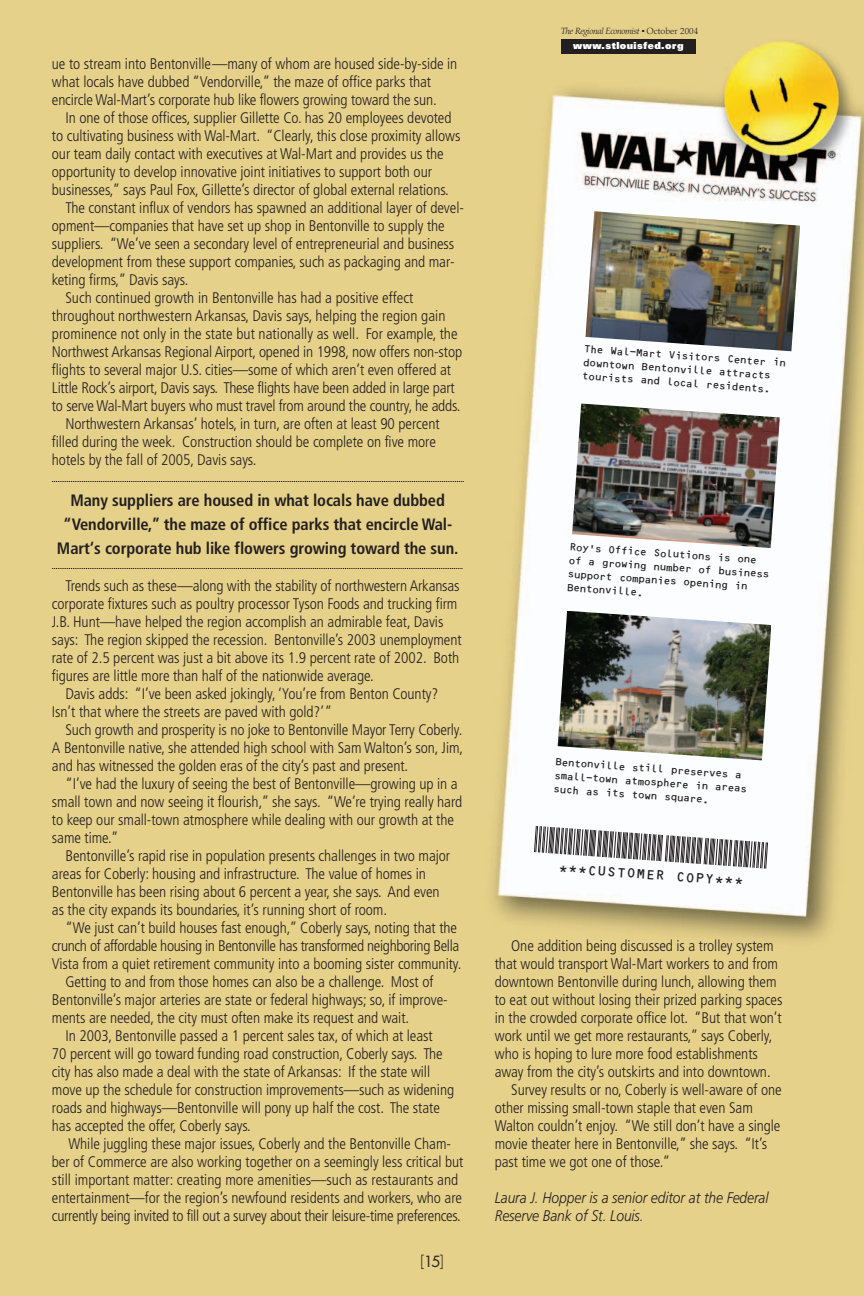
<style>
.page{position:relative;width:864px;height:1296px;background:#fff}
.page>*{position:absolute;margin:0;border:0;box-sizing:border-box;transform-origin:0 0}
.t1{font:700 condensed 16.5px/24px "Frutiger";letter-spacing:-.005em;color:#231f20;text-align:center}
.t2{font:300 condensed 15.3px/18px "Frutiger";letter-spacing:-.005em;color:#231f20}
.t3{font:300 condensed 15.3px "Frutiger";letter-spacing:-.025em;color:#231f20}
.t4{font:italic 300 15.3px/18px "Frutiger";letter-spacing:-.005em;color:#231f20;scale:.9 1}
.t5{font:300 15px "Futura";color:#231f20}
.t6{font:13.5px "OCRB";color:#231f20}
.t7{font:10.5px/13.5px "OCRB";color:#231f20}
.t8{font:900 9.75px "Univers";letter-spacing:.05em;color:#fff}
.t9{font:italic 300 9px "Palatino";letter-spacing:-.035em;color:#231f20}
.s1{font-weight:400}
.s2{font-style:normal}
</style>
<div class="page">
<img style="left:0;top:0;width:864px;height:1296px">
<div style="left:561px;top:39px;width:135px;height:15px;background:#231f20"></div>
<img style="left:558px;top:611px;width:213px;height:149px">
<img style="left:572px;top:404px;width:208px;height:144px">
<img style="left:586px;top:211px;width:214px;height:140px">
<svg style="left:52px;top:481px;width:412px;height:1px"></svg>
<svg style="left:52px;top:568px;width:411px;height:1px"></svg>
<svg style="left:534px;top:825px;width:234px;height:44px"></svg>
<p class="t2" style="left:52px;top:56px;width:407px">ue to stream into Bentonville—many of whom are housed side-by-side in what locals have dubbed “Vendorville,” the maze of office parks that encircle Wal-Mart’s corporate hub like flowers growing toward the sun.</p>
<p class="t2" style="left:65px;top:110px;width:388px">In one of those offices, supplier Gillette Co. has 20 employees devoted</p>
<p class="t2" style="left:52px;top:128px;width:410px">to cultivating business with Wal-Mart. “Clearly, this close proximity allows</p>
<p class="t2" style="left:52px;top:146px;width:393px">our team daily contact with executives at Wal-Mart and provides us the</p>
<p class="t2" style="left:52px;top:164px;width:382px">opportunity to develop innovative joint initiatives to support both our</p>
<p class="t2" style="left:52px;top:182px;width:398px">businesses,” says Paul Fox, Gillette’s director of global external relations.</p>
<p class="t2" style="left:65px;top:200px;width:400px">The constant influx of vendors has spawned an additional layer of devel-</p>
<p class="t2" style="left:52px;top:218px;width:394px">opment—companies that have set up shop in Bentonville to supply the</p>
<p class="t2" style="left:52px;top:236px;width:404px">suppliers. “We’ve seen a secondary level of entrepreneurial and business</p>
<p class="t2" style="left:52px;top:254px;width:404px">development from these support companies, such as packaging and mar-</p>
<p class="t2" style="left:52px;top:272px;width:138px">keting firms,” Davis says.</p>
<p class="t2" style="left:65px;top:290px;width:349px">Such continued growth in Bentonville has had a positive effect</p>
<p class="t2" style="left:52px;top:308px;width:395px">throughout northwestern Arkansas, Davis says, helping the region gain</p>
<p class="t2" style="left:52px;top:326px;width:407px">prominence not only in the state but nationally as well. For example, the</p>
<p class="t2" style="left:52px;top:344px;width:412px">Northwest Arkansas Regional Airport, opened in 1998, now offers non-stop</p>
<p class="t2" style="left:52px;top:362px;width:401px">flights to several major U.S. cities—some of which aren’t even offered at</p>
<p class="t2" style="left:52px;top:380px;width:404px">Little Rock’s airport, Davis says. These flights have been added in large part</p>
<p class="t2" style="left:52px;top:398px;width:410px">to serve Wal-Mart buyers who must travel from around the country, he adds.</p>
<p class="t2" style="left:65px;top:416px;width:376px">Northwestern Arkansas’ hotels, in turn, are often at least 90 percent</p>
<p class="t2" style="left:52px;top:434px;width:386px">filled during the week. Construction should be complete on five more</p>
<p class="t2" style="left:52px;top:452px;width:206px">hotels by the fall of 2005, Davis says.</p>
<p class="t1" style="left:57px;top:490px;width:403px">Many suppliers are housed in what locals have dubbed “Vendorville,” the maze of office parks that encircle Wal-<br>Mart‘s corporate hub like flowers growing toward the sun.</p>
<p class="t2" style="left:65px;top:578px;width:396px">Trends such as these—along with the stability of northwestern Arkansas</p>
<p class="t2" style="left:52px;top:596px;width:407px">corporate fixtures such as poultry processor Tyson Foods and trucking firm</p>
<p class="t2" style="left:52px;top:614px;width:393px">J.B. Hunt—have helped the region accomplish an admirable feat, Davis</p>
<p class="t2" style="left:52px;top:632px;width:411px">says: The region skipped the recession. Bentonville’s 2003 unemployment</p>
<p class="t2" style="left:52px;top:650px;width:409px">rate of 2.5 percent was just a bit above its 1.9 percent rate of 2002. Both</p>
<p class="t2" style="left:52px;top:668px;width:323px">figures are little more than half of the nationwide average.</p>
<p class="t2" style="left:65px;top:686px;width:374px">Davis adds: “I’ve been asked jokingly, ‘You’re from Benton County?</p>
<p class="t2" style="left:52px;top:704px;width:282px">Isn’t that where the streets are paved with gold?’”</p>
<p class="t2" style="left:65px;top:722px;width:399px">Such growth and prosperity is no joke to Bentonville Mayor Terry Coberly.</p>
<p class="t2" style="left:52px;top:740px;width:413px">A Bentonville native, she attended high school with Sam Walton’s son, Jim,</p>
<p class="t2" style="left:52px;top:758px;width:358px">and has witnessed the golden eras of the city’s past and present.</p>
<p class="t2" style="left:65px;top:776px;width:394px">“I’ve had the luxury of seeing the best of Bentonville—growing up in a</p>
<p class="t2" style="left:52px;top:794px;width:412px">small town and now seeing it flourish,” she says. “We’re trying really hard</p>
<p class="t2" style="left:52px;top:812px;width:404px">to keep our small-town atmosphere while dealing with our growth at the</p>
<p class="t2" style="left:52px;top:830px;width:68px">same time.”</p>
<p class="t2" style="left:65px;top:848px;width:386px">Bentonville’s rapid rise in population presents challenges in two major</p>
<p class="t2" style="left:52px;top:866px;width:376px">areas for Coberly: housing and infrastructure. The value of homes in</p>
<p class="t2" style="left:52px;top:884px;width:389px">Bentonville has been rising about 6 percent a year, she says. And even</p>
<p class="t2" style="left:52px;top:902px;width:337px">as the city expands its boundaries, it’s running short of room.</p>
<p class="t2" style="left:65px;top:920px;width:393px">“We just can’t build houses fast enough,” Coberly says, noting that the</p>
<p class="t3" style="left:52px;top:940px;width:409px">crunch of affordable housing in Bentonville has transformed neighboring Bella</p>
<p class="t2" style="left:52px;top:956px;width:411px">Vista from a quiet retirement community into a booming sister community.</p>
<p class="t2" style="left:65px;top:974px;width:370px">Getting to and from those homes can also be a challenge. Most of</p>
<p class="t2" style="left:52px;top:992px;width:397px">Bentonville’s major arteries are state or federal highways; so, if improve-</p>
<p class="t2" style="left:52px;top:1010px;width:359px">ments are needed, the city must often make its request and wait.</p>
<p class="t2" style="left:65px;top:1028px;width:369px">In 2003, Bentonville passed a 1 percent sales tax, of which at least</p>
<p class="t2" style="left:52px;top:1046px;width:392px">70 percent will go toward funding road construction, Coberly says. The</p>
<p class="t2" style="left:52px;top:1064px;width:380px">city has also made a deal with the state of Arkansas: If the state will</p>
<p class="t2" style="left:52px;top:1082px;width:404px">move up the schedule for construction improvements—such as widening</p>
<p class="t2" style="left:52px;top:1100px;width:389px">roads and highways—Bentonville will pony up half the cost. The state</p>
<p class="t2" style="left:52px;top:1118px;width:201px">has accepted the offer, Coberly says.</p>
<p class="t2" style="left:68px;top:1136px;width:384px">While juggling these major issues, Coberly and the Bentonville Cham-</p>
<p class="t2" style="left:52px;top:1154px;width:413px">ber of Commerce are also working together on a seemingly less critical but</p>
<p class="t2" style="left:52px;top:1172px;width:408px">still important matter: creating more amenities—such as restaurants and</p>
<p class="t2" style="left:52px;top:1190px;width:412px">entertainment—for the region’s newfound residents and workers, who are</p>
<p class="t2" style="left:52px;top:1208px;width:410px">currently being invited to fill out a survey about their leisure-time preferences.</p>
<p class="t5" style="left:420px;top:1254px;width:25px">[<span class="s1">15</span>]</p>
<p class="t9" style="left:561px;top:27px;width:139px">The Regional Economist ■ <span class="s2">October 2004</span></p>
<p class="t8" style="left:573px;top:42px;width:112px">www.stlouisfed.org</p>
<p class="t7" style="left:584px;top:343px;width:205px;rotate:4deg">The Wal-Mart Visitors Center in downtown Bentonville attracts tourists and local residents.</p>
<p class="t7" style="left:570px;top:541px;width:203px;rotate:4deg">Roy‘s Office Solutions is one of a growing number of business support companies opening in<br>Bentonville.</p>
<p class="t7" style="left:556px;top:756px;width:195px;rotate:4deg">Bentonville still preserves a small-town atmosphere in areas such as its town square.</p>
<p class="t6" style="left:559px;top:863px;width:187px;rotate:4deg">***CUSTOMER COPY***</p>
<p class="t2" style="left:511px;top:938px;width:264px">One addition being discussed is a trolley system</p>
<p class="t2" style="left:495px;top:956px;width:285px">that would transport Wal-Mart workers to and from</p>
<p class="t2" style="left:495px;top:974px;width:283px">downtown Bentonville during lunch, allowing them</p>
<p class="t2" style="left:495px;top:992px;width:289px">to eat out without losing their prized parking spaces</p>
<p class="t2" style="left:495px;top:1010px;width:288px">in the crowded corporate office lot. “But that won’t</p>
<p class="t2" style="left:495px;top:1028px;width:279px">work until we get more restaurants,” says Coberly,</p>
<p class="t2" style="left:495px;top:1046px;width:265px">who is hoping to lure more food establishments</p>
<p class="t2" style="left:495px;top:1064px;width:277px">away from the city’s outskirts and into downtown.</p>
<p class="t2" style="left:511px;top:1082px;width:272px">Survey results or no, Coberly is well-aware of one</p>
<p class="t2" style="left:495px;top:1100px;width:260px">other missing small-town staple that even Sam</p>
<p class="t2" style="left:495px;top:1118px;width:287px">Walton couldn’t enjoy. “We still don’t have a single</p>
<p class="t2" style="left:495px;top:1136px;width:274px">movie theater here in Bentonville,” she says. “It’s</p>
<p class="t2" style="left:495px;top:1154px;width:177px">past time we got one of those.”</p>
<p class="t4" style="left:495px;top:1190px;width:306px">Laura J. Hopper is a senior editor at the Federal<br>Reserve Bank of St. Louis.</p>
</div>
